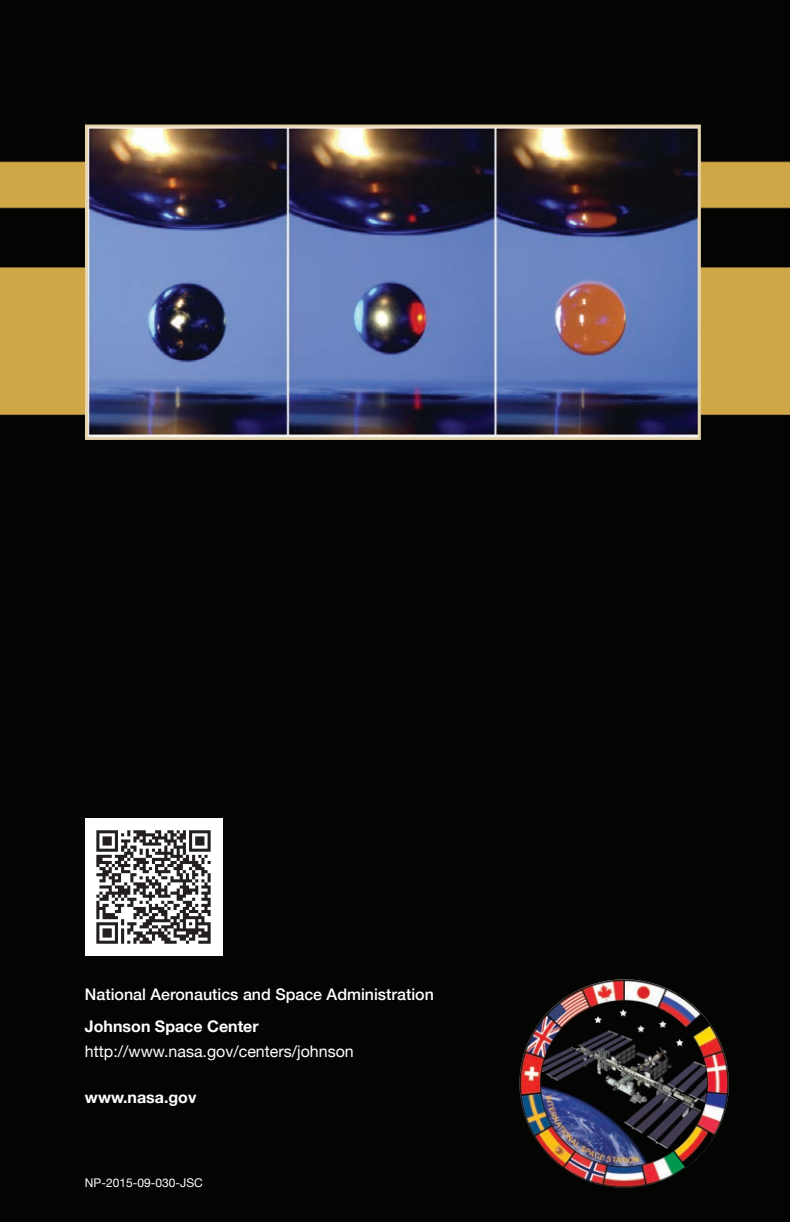
<style>
.page{position:relative;width:790px;height:1222px;background:#040503}
.page>*{position:absolute;margin:0;border:0;box-sizing:border-box;transform-origin:0 0}
.t1{font:500 16px "Helvetica Neue";color:#fff}
.t2{font:16px "Helvetica Neue";color:#fff}
.t3{font:700 16px "Helvetica Neue";color:#fff}
.t4{font:12px "Helvetica Neue";color:#fff}
</style>
<div class="page">
<img style="left:89px;top:129px;width:608px;height:307px">
<div style="left:85px;top:125px;width:616px;height:315px;border:3px solid #e6d4ad"></div>
<img style="left:514px;top:973px;width:220px;height:221px">
<img style="left:85px;top:818px;width:137px;height:137px">
<p class="t1" style="left:85px;top:981px;width:350px">National Aeronautics and Space Administration</p>
<p class="t3" style="left:85px;top:1014px;width:175px">Johnson Space Center</p>
<p class="t2" style="left:85px;top:1039px;width:270px">http://www.nasa.gov/centers/johnson</p>
<p class="t3" style="left:85px;top:1084px;width:113px">www.nasa.gov</p>
<p class="t4" style="left:85px;top:1174px;width:119px">NP-2015-09-030-JSC</p>
</div>
